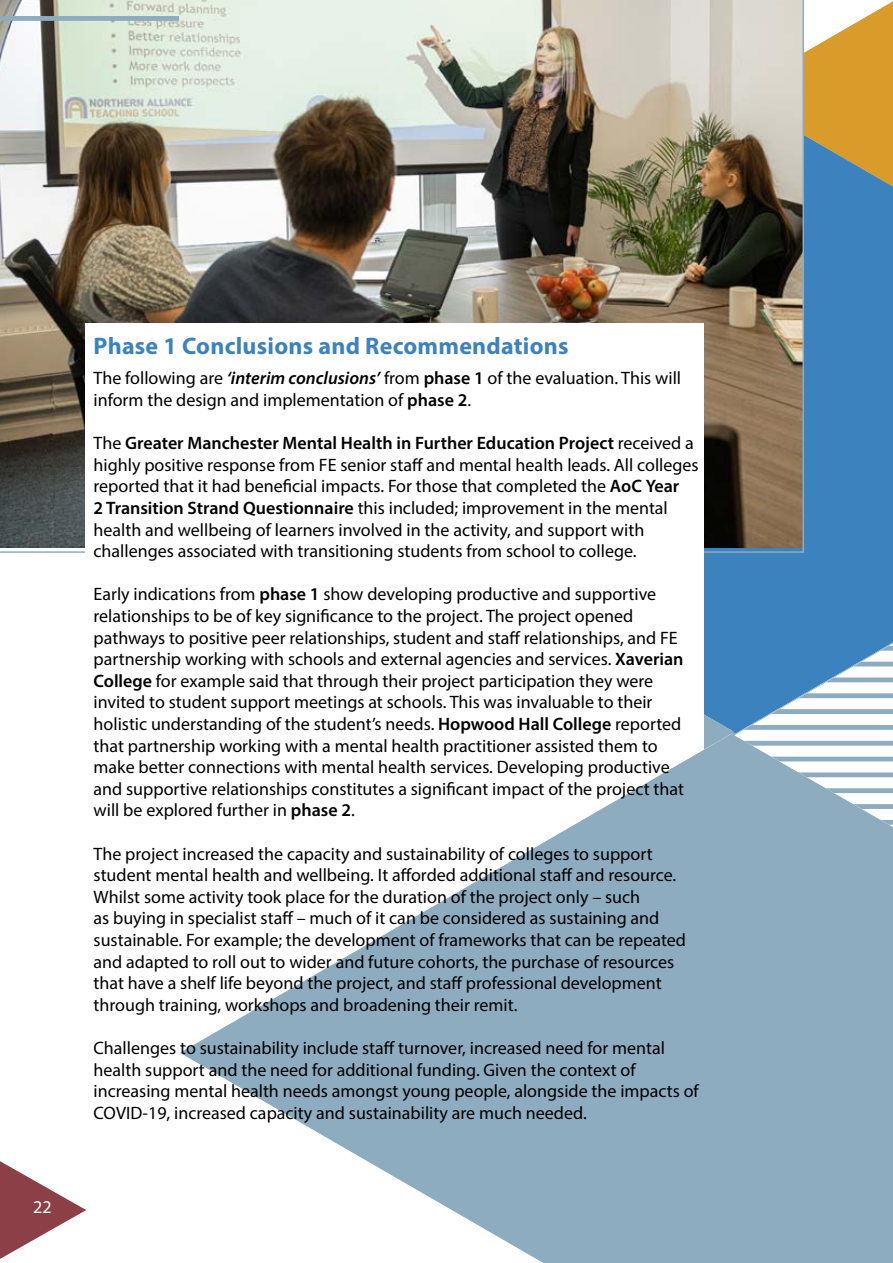
<style>
.page{position:relative;width:893px;height:1263px;background:#fff}
.page>*{position:absolute;margin:0;border:0;box-sizing:border-box;transform-origin:0 0}
.t1{font:700 24px "Myriad Pro";letter-spacing:.01em;color:#3b82bf}
.t2{font:18px/21.6px "Myriad Pro";color:#000}
.t3{font:18px "Myriad Pro";color:#fff}
.s1{font-weight:600;font-style:italic}
.s2{font-weight:600}
</style>
<div class="page">
<svg style="left:804px;top:1px;width:89px;height:92px"></svg>
<svg style="left:804px;top:93px;width:89px;height:320px;background:#5c879f"></svg>
<img style="left:0;top:0;width:804px;height:553px">
<div style="left:85px;top:323px;width:618px;height:812px;background:#fff"></div>
<div style="left:0;top:16px;width:179px;height:5px;background:#8eacbf"></div>
<svg style="left:732px;top:413px;width:161px;height:318px;background:#4d7ba2"></svg>
<svg style="left:0;top:1161px;width:86px;height:98px"></svg>
<svg style="left:181px;top:733px;width:552px;height:530px;fill:#8eacbf"></svg>
<div style="left:733px;top:733px;width:160px;height:530px;background:#8eacbf"></div>
<svg style="left:734px;top:643px;width:159px;height:184px"></svg>
<p class="t3" style="left:33px;top:1200px;width:20px">22</p>
<p class="t1" style="left:94px;top:337px;width:476px">Phase 1 Conclusions and Recommendations</p>
<p class="t2" style="left:94px;top:369px;width:589px">The following are <span class="s1">‘interim conclusions’</span> from <span class="s2">phase 1</span> of the evaluation. This will inform the design and implementation of <span class="s2">phase 2</span>.</p>
<p class="t2" style="left:94px;top:434px;width:607px">The <span class="s2">Greater Manchester Mental Health in Further Education Project</span> received a highly positive response from FE senior staf and mental health leads. All colleges reported that it had benefcial impacts. For those that completed the <span class="s2">AoC Year<br>2 Transition Strand Questionnaire</span> this included; improvement in the mental health and wellbeing of learners involved in the activity, and support with challenges associated with transitioning students from school to college.</p>
<p class="t2" style="left:94px;top:585px;width:592px">Early indications from <span class="s2">phase 1</span> show developing productive and supportive relationships to be of key signifcance to the project. The project opened pathways to positive peer relationships, student and staf relationships, and FE partnership working with schools and external agencies and services. <span class="s2">Xaverian College</span> for example said that through their project participation they were invited to student support meetings at schools. This was invaluable to their holistic understanding of the student’s needs. <span class="s2">Hopwood Hall College</span> reported that partnership working with a mental health practitioner assisted them to make better connections with mental health services. Developing productive and supportive relationships constitutes a signifcant impact of the project that will be explored further in <span class="s2">phase 2</span>.</p>
<p class="t2" style="left:94px;top:844px;width:594px">The project increased the capacity and sustainability of colleges to support student mental health and wellbeing. It aforded additional staf and resource.<br>Whilst some activity took place for the duration of the project only – such<br>as buying in specialist staf – much of it can be considered as sustaining and sustainable. For example; the development of frameworks that can be repeated and adapted to roll out to wider and future cohorts, the purchase of resources that have a shelf life beyond the project, and staf professional development through training, workshops and broadening their remit.</p>
<p class="t2" style="left:94px;top:1039px;width:607px">Challenges to sustainability include staf turnover, increased need for mental health support and the need for additional funding. Given the context of increasing mental health needs amongst young people, alongside the impacts of COVID-19, increased capacity and sustainability are much needed.</p>
</div>
